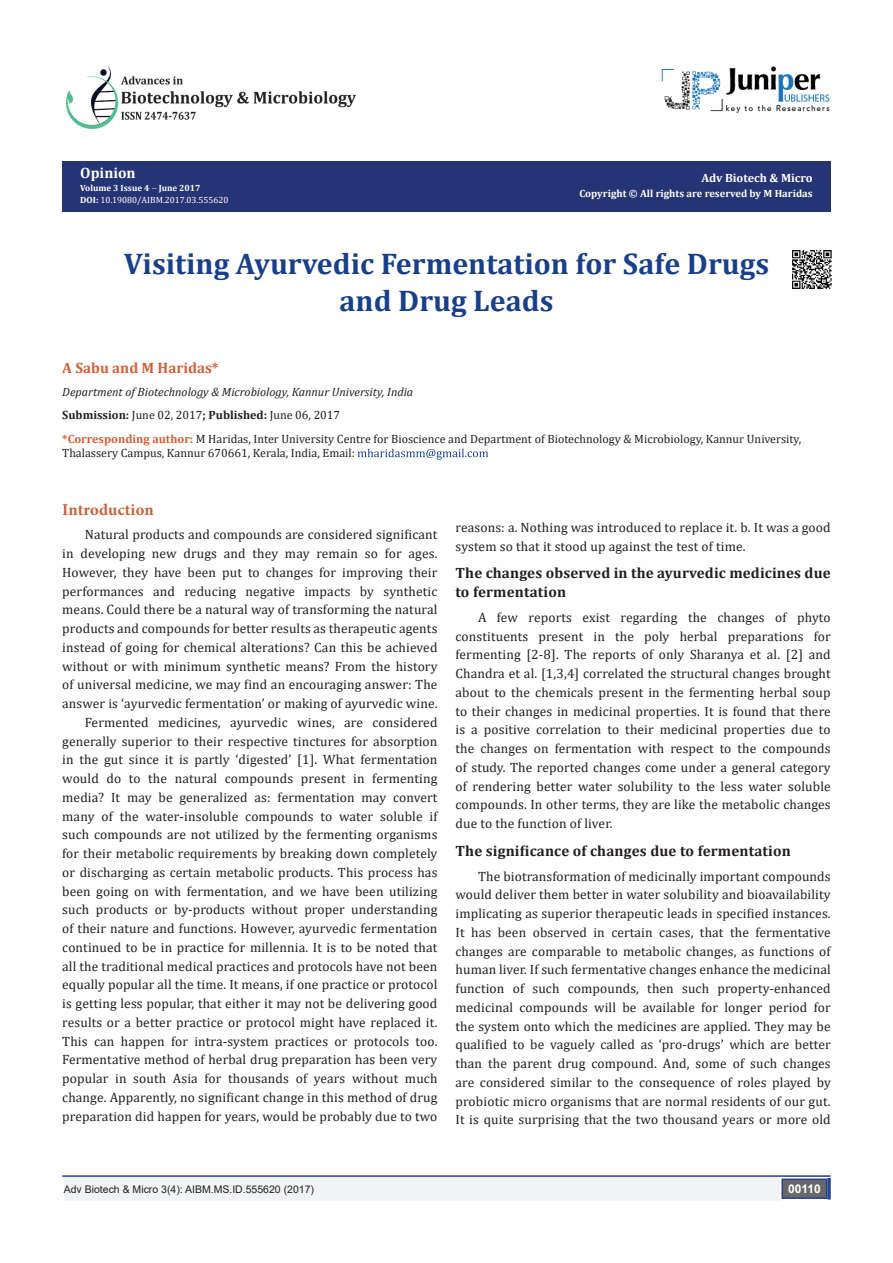
<style>
.page{position:relative;width:893px;height:1263px;background:#fff}
.page>*{position:absolute;margin:0;border:0;box-sizing:border-box;transform-origin:0 0}
.t1{font:700 30px "Cambria";color:#183f89}
.t2{font:700 16.5px "Minion Pro";letter-spacing:.005em;color:#ca5f37}
.t3{font:700 15px/18.8px "Cambria";letter-spacing:.01em;color:#231f20}
.t4{font:700 15px "Cambria";color:#d45f37}
.t5{font:700 15px "Cambria";color:#fff}
.t6{font:13.5px/18.8px "Cambria";letter-spacing:.01em;color:#231f20;text-align:justify}
.t7{font:12px/14.4px "Cambria";color:#231f20}
.t8{font:italic 12px "Cambria";color:#231f20}
.t9{font:700 12px "Cambria";color:#231f20}
.t10{font:700 12px "Cambria";color:#fff}
.t11{font:700 12px "Arial";color:#fff}
.t12{font:10.5px "Arial";color:#231f20}
.t13{font:700 10.5px "Cambria";color:#fff}
.t14{font:9px "Cambria";color:#fff}
.t15{font:700 9px "Cambria";color:#fff}
.s1{font-weight:700}
.s2{font-weight:400}
.s3{font-weight:700;color:#d55e37}
</style>
<div class="page">
<div style="left:62px;top:161px;width:769px;height:51px;background:#253474"></div>
<svg style="left:358px;top:449px;width:130px;height:11px"></svg>
<hr style="left:62px;top:1175px;width:769px;height:2px;background:#253f8e">
<div style="left:64px;top:1177px;width:493px;height:24px;background:#f2f3f4"></div>
<div style="left:782px;top:1179px;width:45px;height:19px;background:#68676a"></div>
<div style="left:781px;top:1178px;width:46px;height:21px;border:2px solid #253f8e"></div>
<svg style="left:827px;top:1178px;width:4px;height:21px"></svg>
<img style="left:662px;top:66px;width:168px;height:47px">
<img style="left:66px;top:65px;width:290px;height:64px">
<div style="left:506px;top:1177px;width:273px;height:24px;background:#f2f3f4"></div>
<img style="left:792px;top:250px;width:40px;height:39px">
<p class="t5" style="left:80px;top:163px;width:57px">Opinion</p>
<p class="t15" style="left:80px;top:181px;width:122px">Volume 3 Issue 4 June 2017</p>
<p class="t14" style="left:80px;top:195px;width:150px"><span class="s1">DOI:</span> 10.19080/AIBM.2017.03.555620</p>
<p class="t10" style="left:701px;top:169px;width:113px">Adv Biotech &amp; Micro</p>
<p class="t13" style="left:579px;top:186px;width:235px">Copyright © All rights are reserved by M Haridas</p>
<p class="t1" style="left:124px;top:242px;width:647px">Visiting Ayurvedic Fermentation for Safe Drugs</p>
<p class="t1" style="left:339px;top:280px;width:215px">and Drug Leads</p>
<p class="t4" style="left:62px;top:357px;width:158px">A Sabu and M Haridas*</p>
<p class="t8" style="left:62px;top:383px;width:353px">Department of Biotechnology &amp; Microbiology, Kannur University, India</p>
<p class="t9" style="left:62px;top:407px;width:279px">Submission: <span class="s2">June 02, 2017</span>; Published: <span class="s2">June 06, 2017</span></p>
<p class="t7" style="left:62px;top:431px;width:740px"><span class="s3">*Corresponding author:</span> M Haridas, Inter University Centre for Bioscience and Department of Biotechnology &amp; Microbiology, Kannur University,<br>Thalassery Campus, Kannur 670661, Kerala, India, Email:</p>
<p class="t2" style="left:62px;top:498px;width:93px">Introduction</p>
<p class="t6" style="left:62px;top:525px;width:377px;text-indent:22px">Natural products and compounds are considered significant in developing new drugs and they may remain so for ages.<br>However, they have been put to changes for improving their performances and reducing negative impacts by synthetic means. Could there be a natural way of transforming the natural products and compounds for better results as therapeutic agents instead of going for chemical alterations? Can this be achieved without or with minimum synthetic means? From the history of universal medicine, we may find an encouraging answer: The answer is ‘ayurvedic fermentation’ or making of ayurvedic wine.</p>
<p class="t6" style="left:62px;top:713px;width:377px;text-indent:22px">Fermented medicines, ayurvedic wines, are considered generally superior to their respective tinctures for absorption in the gut since it is partly ‘digested’ [1]. What fermentation would do to the natural compounds present in fermenting media? It may be generalized as: fermentation may convert many of the water-insoluble compounds to water soluble if such compounds are not utilized by the fermenting organisms for their metabolic requirements by breaking down completely or discharging as certain metabolic products. This process has been going on with fermentation, and we have been utilizing such products or by-products without proper understanding of their nature and functions. However, ayurvedic fermentation continued to be in practice for millennia. It is to be noted that all the traditional medical practices and protocols have not been equally popular all the time. It means, if one practice or protocol is getting less popular, that either it may not be delivering good results or a better practice or protocol might have replaced it.<br>This can happen for intra-system practices or protocols too.<br>Fermentative method of herbal drug preparation has been very popular in south Asia for thousands of years without much change. Apparently, no significant change in this method of drug preparation did happen for years, would be probably due to two</p>
<p class="t6" style="left:455px;top:518px;width:377px">reasons: a. Nothing was introduced to replace it. b. It was a good system so that it stood up against the test of time.</p>
<p class="t3" style="left:455px;top:563px;width:377px">The changes observed in the ayurvedic medicines due to fermentation</p>
<p class="t6" style="left:455px;top:608px;width:377px;text-indent:22px">A few reports exist regarding the changes of phyto constituents present in the poly herbal preparations for fermenting [2-8]. The reports of only Sharanya et al. [2] and Chandra et al. [1,3,4] correlated the structural changes brought about to the chemicals present in the fermenting herbal soup to their changes in medicinal properties. It is found that there is a positive correlation to their medicinal properties due to the changes on fermentation with respect to the compounds of study. The reported changes come under a general category of rendering better water solubility to the less water soluble compounds. In other terms, they are like the metabolic changes due to the function of liver.</p>
<p class="t3" style="left:455px;top:841px;width:337px">The significance of changes due to fermentation</p>
<p class="t6" style="left:455px;top:866px;width:377px;text-indent:22px">The biotransformation of medicinally important compounds would deliver them better in water solubility and bioavailability implicating as superior therapeutic leads in specified instances.<br>It has been observed in certain cases, that the fermentative changes are comparable to metabolic changes, as functions of human liver. If such fermentative changes enhance the medicinal function of such compounds, then such property-enhanced medicinal compounds will be available for longer period for the system onto which the medicines are applied. They may be qualified to be vaguely called as ‘pro-drugs’ which are better than the parent drug compound. And, some of such changes are considered similar to the consequence of roles played by probiotic micro organisms that are normal residents of our gut.<br>It is quite surprising that the two thousand years or more old</p>
<p class="t12" style="left:64px;top:1182px;width:252px">Adv Biotech &amp; Micro 3(4): AIBM.MS.ID.555620 (2017)</p>
<p class="t11" style="left:788px;top:1180px;width:34px">00110</p>
</div>
